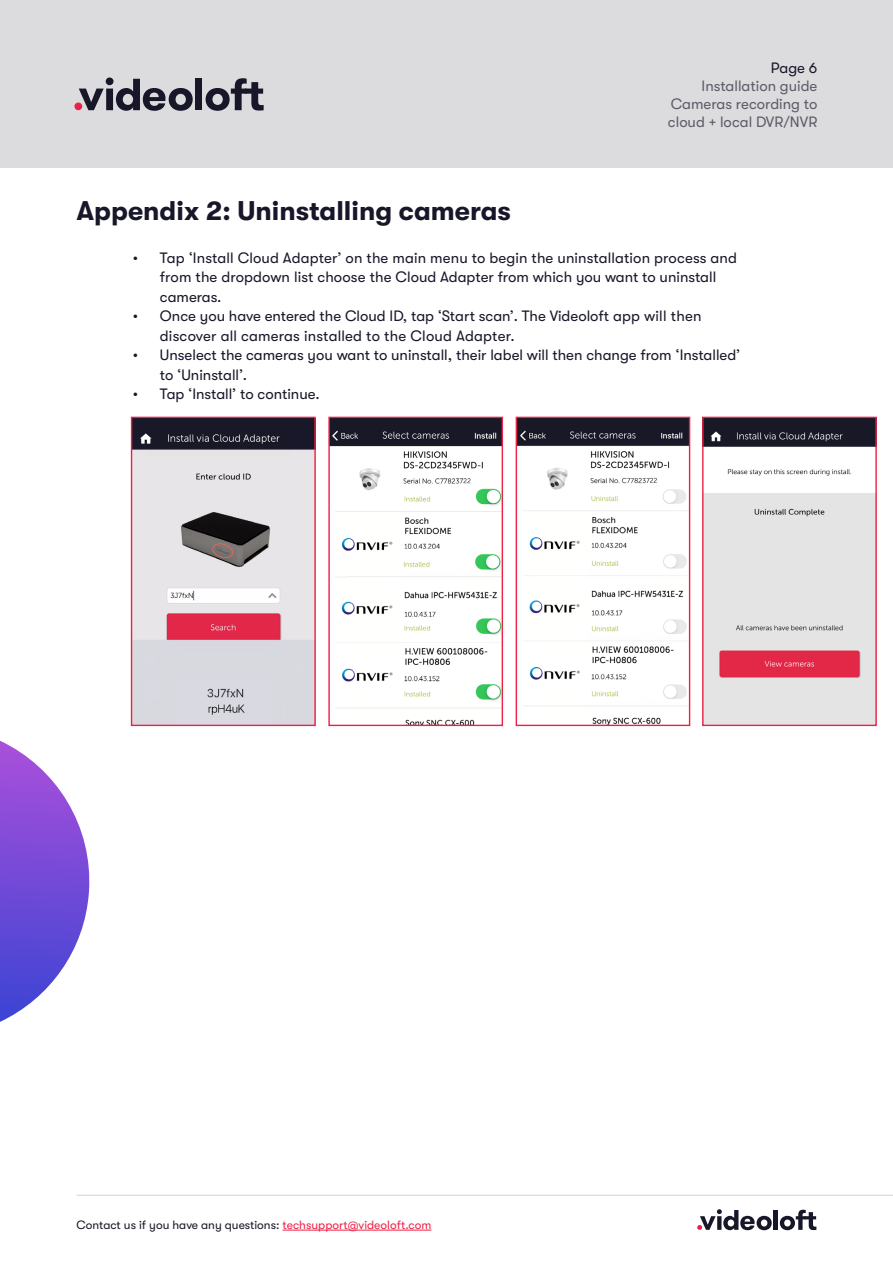
<style>
.page{position:relative;width:893px;height:1263px;background:#fff}
.page>*{position:absolute;margin:0;border:0;box-sizing:border-box;transform-origin:0 0}
.t1{font:700 27px "GT Walsheim";color:#171729}
.t2{font:15px/19.5px "GT Walsheim";color:#171729}
.t3{font:15px/18px "GT Walsheim";color:#5d5d69;text-align:justify}
.t4{font:12px "GT Walsheim";color:#171729}
.s1{color:#ed2145}
</style>
<div class="page">
<img style="left:704px;top:419px;width:171px;height:305px">
<div style="left:702px;top:417px;width:175px;height:309px;border:1px solid #ed2145"></div>
<img style="left:518px;top:419px;width:170px;height:305px">
<div style="left:516px;top:417px;width:174px;height:309px;border:1px solid #ed2145"></div>
<img style="left:330px;top:419px;width:171px;height:305px">
<div style="left:328px;top:417px;width:175px;height:309px;border:1px solid #ed2145"></div>
<img style="left:133px;top:419px;width:181px;height:305px">
<div style="left:131px;top:417px;width:185px;height:309px;border:1px solid #ed2145"></div>
<div style="left:0;top:0;width:893px;height:168px;background:#dcdcdf"></div>
<svg style="left:79px;top:78px;width:114px;height:33px"></svg>
<div style="left:196px;top:79px;width:6px;height:31px;background:#171729"></div>
<svg style="left:206px;top:78px;width:58px;height:33px"></svg>
<div style="left:74px;top:103px;width:8px;height:7px;background:#ed2145;border-radius:50%"></div>
<hr style="left:77px;top:1195px;width:816px;height:1px;background:#d4d1d1">
<div style="left:773px;top:1210px;width:5px;height:20px;background:#171729"></div>
<svg style="left:780px;top:1210px;width:36px;height:20px"></svg>
<svg style="left:697px;top:1209px;width:75px;height:21px"></svg>
<svg style="left:0;top:741px;width:90px;height:281px"></svg>
<hr style="left:283px;top:1230px;width:148px;height:1px;background:#ed2145">
<p class="t2" style="left:771px;top:58px;width:48px">Page 6</p>
<p class="t3" style="left:668px;top:77px;width:151px;text-indent:34px">Installation guide Cameras recording to cloud + local DVR/NVR</p>
<h1 class="t1" style="left:77px;top:195px;width:436px">Appendix 2: Uninstalling cameras</h1>
<p class="t2" style="left:160px;top:248px;width:579px;text-indent:-27px">• Tap ‘Install Cloud Adapter’ on the main menu to begin the uninstallation process and from the dropdown list choose the Cloud Adapter from which you want to uninstall cameras.</p>
<p class="t2" style="left:160px;top:307px;width:543px;text-indent:-27px">• Once you have entered the Cloud ID, tap ‘Start scan’. The Videoloft app will then discover all cameras installed to the Cloud Adapter.</p>
<p class="t2" style="left:160px;top:346px;width:582px;text-indent:-27px">• Unselect the cameras you want to uninstall, their label will then change from ‘Installed’ to ‘Uninstall’.</p>
<p class="t2" style="left:133px;top:385px;width:188px">• Tap ‘Install’ to continue.</p>
<p class="t4" style="left:77px;top:1218px;width:356px">Contact us if you have any questions: <span class="s1">techsupport@videoloft.com</span></p>
</div>
